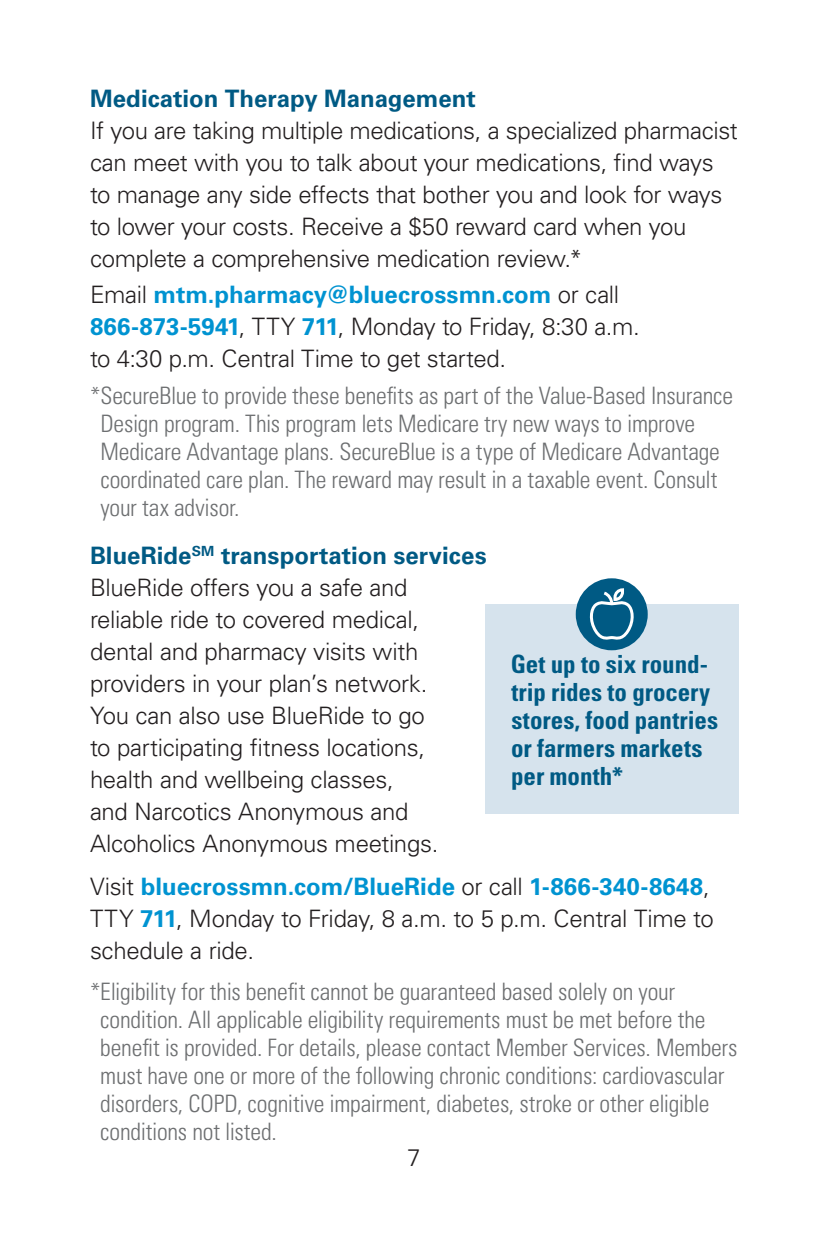
<style>
.page{position:relative;width:828px;height:1260px;background:#fff}
.page>*{position:absolute;margin:0;border:0;box-sizing:border-box;transform-origin:0 0}
.Sidebar_lead{font:700 condensed 25px/28px "Univers LT Pro";color:#005a84}
.Body_copy_H_W{font:300 24px/32px "Univers LT Pro 45";letter-spacing:-.015em;color:#231f20}
.Disclaimers_-_H_W{font:300 condensed 24px/28px "Univers LT Pro";letter-spacing:-.01em;color:#6d6f71}
.Body_Copy_-_GOVT_Medicaid{font:300 24px/32px "Univers LT Pro 45";letter-spacing:-.015em;color:#231f20}
.Secondary_subhead_-_H_W{font:700 24px "Univers LT Pro 65";color:#005a84}
.s1{font-family:"Univers LT Pro 65";font-weight:700;color:#0093d1}
</style>
<div class="page">
<div style="left:486px;top:604px;width:253px;height:210px;background:#d6e3ed"></div>
<div style="left:576px;top:578px;width:72px;height:72px;background:#005a84;border-radius:50%"></div>
<svg style="left:587px;top:587px;width:52px;height:58px"></svg>
<p class="Secondary_subhead_-_H_W" style="left:90px;top:82px;width:387px">Medication Therapy Management</p>
<p class="Body_copy_H_W" style="left:90px;top:114px;width:649px">If you are taking multiple medications, a specialized pharmacist can meet with you to talk about your medications, find ways to manage any side effects that bother you and look for ways to lower your costs. Receive a $50 reward card when you complete a comprehensive medication review.*</p>
<p class="Body_copy_H_W" style="left:90px;top:278px;width:551px">Email <span class="s1">mtm.pharmacy@bluecrossmn.com</span> or call<br><span class="s1">866-873-5941</span>, TTY <span class="s1">711</span>, Monday to Friday, 8:30 a.m. to 4:30 p.m. Central Time to get started.</p>
<p class="Disclaimers_-_H_W" style="left:100px;top:381px;width:634px;text-indent:-10px">*SecureBlue to provide these benefits as part of the Value-Based Insurance Design program. This program lets Medicare try new ways to improve Medicare Advantage plans. SecureBlue is a type of Medicare Advantage coordinated care plan. The reward may result in a taxable event. Consult your tax advisor.</p>
<p class="Secondary_subhead_-_H_W" style="left:90px;top:539px;width:398px">BlueRide<sup>SM</sup> transportation services</p>
<p class="Body_copy_H_W" style="left:90px;top:571px;width:350px">BlueRide offers you a safe and reliable ride to covered medical, dental and pharmacy visits with providers in your plan’s network.<br>You can also use BlueRide to go to participating fitness locations, health and wellbeing classes,<br>and Narcotics Anonymous and<br>Alcoholics Anonymous meetings.</p>
<p class="Body_Copy_-_GOVT_Medicaid" style="left:90px;top:870px;width:625px">Visit <span class="s1">bluecrossmn.com/BlueRide</span> or call <span class="s1">1-866-340-8648</span>,<br>TTY <span class="s1">711</span>, Monday to Friday, 8 a.m. to 5 p.m. Central Time to schedule a ride.</p>
<p class="Disclaimers_-_H_W" style="left:100px;top:976px;width:639px;text-indent:-10px">*Eligibility for this benefit cannot be guaranteed based solely on your condition. All applicable eligibility requirements must be met before the benefit is provided. For details, please contact Member Services. Members must have one or more of the following chronic conditions: cardiovascular disorders, COPD, cognitive impairment, diabetes, stroke or other eligible conditions not listed.</p>
<p class="Sidebar_lead" style="left:511px;top:649px;width:209px">Get up to six round&shy;trip rides to grocery stores, food pantries or farmers markets per month*</p>
<p class="Body_copy_H_W" style="left:407px;top:1141px;width:15px">7</p>
</div>
